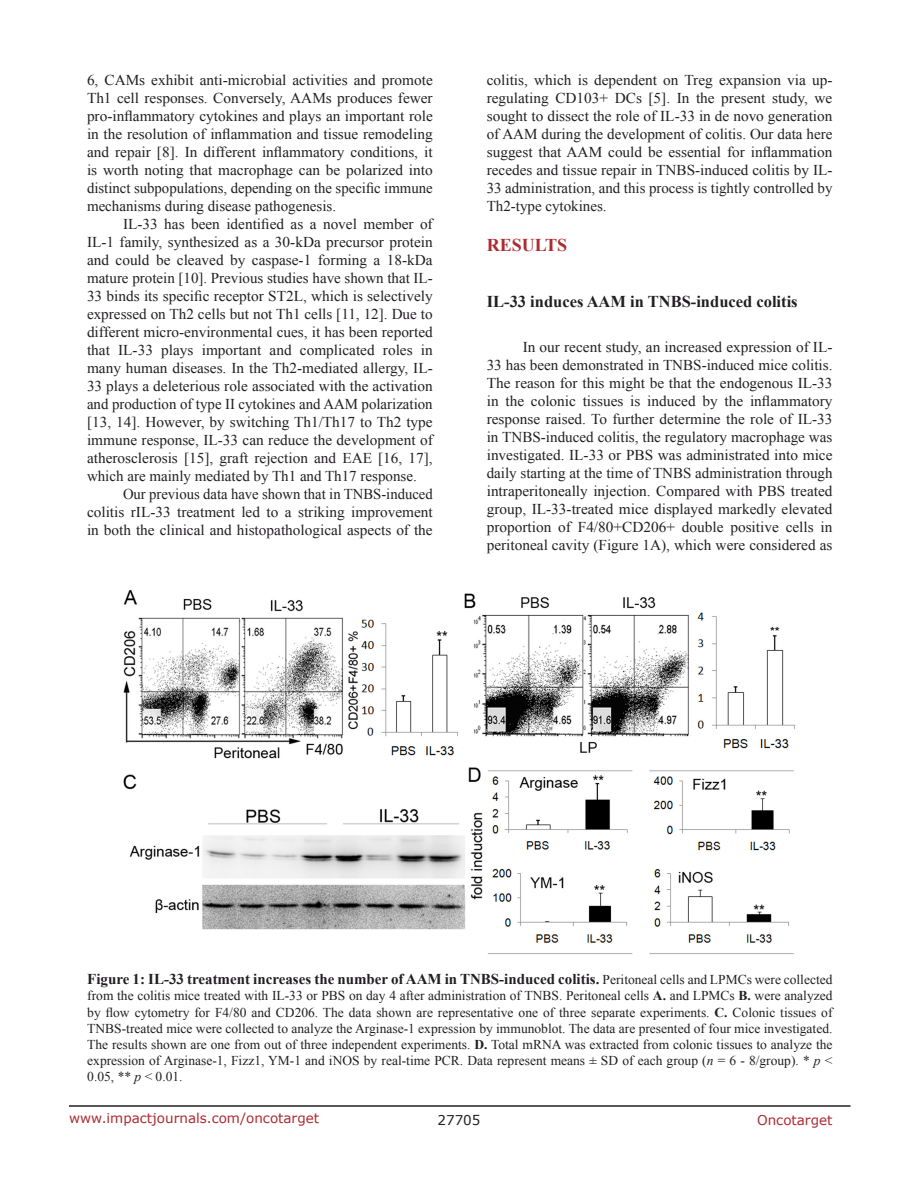
<style>
.page{position:relative;width:918px;height:1188px;background:#fff}
.page>*{position:absolute;margin:0;border:0;box-sizing:border-box;transform-origin:0 0}
.Heading{font:700 18px "Times New Roman";color:#ac2b31}
.SubHeading{font:700 16.5px "Times New Roman";color:#221f22}
.BodyText{font:15px/18px "Times New Roman";color:#221f22;text-align:justify}
.FigureText{font:700 15px "Times New Roman";color:#221f22}
.FigureText-2{font:13.5px/16.2px "Times New Roman";color:#221f22;text-align:justify}
.t1{font:13.5px "Verdana";color:#ac2b31}
.t2{font:13.5px "Verdana";color:#221f22}
.s1{font-weight:400;font-size:13.5px}
.s2{font-weight:700}
.s3{font-style:italic}
</style>
<div class="page">
<hr style="left:69px;top:1105px;width:781px;height:2px;background:#231f20">
<img style="left:123px;top:590px;width:672px;height:364px">
<p class="BodyText" style="left:87px;top:71px;width:347px">6, CAMs exhibit anti-microbial activities and promote Th1 cell responses. Conversely, AAMs produces fewer pro-inflammatory cytokines and plays an important role in the resolution of inflammation and tissue remodeling and repair [8]. In different inflammatory conditions, it is worth noting that macrophage can be polarized into distinct subpopulations, depending on the specific immune mechanisms during disease pathogenesis.</p>
<p class="BodyText" style="left:87px;top:215px;width:347px;text-indent:36px">IL-33 has been identified as a novel member of IL-1 family, synthesized as a 30-kDa precursor protein and could be cleaved by caspase-1 forming a 18-kDa mature protein [10]. Previous studies have shown that IL-33 binds its specific receptor ST2L, which is selectively expressed on Th2 cells but not Th1 cells [11, 12]. Due to different micro-environmental cues, it has been reported that IL-33 plays important and complicated roles in many human diseases. In the Th2-mediated allergy, IL-33 plays a deleterious role associated with the activation and production of type II cytokines and AAM polarization [13, 14]. However, by switching Th1/Th17 to Th2 type immune response, IL-33 can reduce the development of atherosclerosis [15], graft rejection and EAE [16, 17], which are mainly mediated by Th1 and Th17 response.</p>
<p class="BodyText" style="left:87px;top:485px;width:347px;text-indent:36px">Our previous data have shown that in TNBS-induced colitis rIL-33 treatment led to a striking improvement in both the clinical and histopathological aspects of the</p>
<p class="BodyText" style="left:487px;top:71px;width:347px">colitis, which is dependent on Treg expansion via up&shy;regulating CD103+ DCs [5]. In the present study, we sought to dissect the role of IL-33 in de novo generation of AAM during the development of colitis. Our data here suggest that AAM could be essential for inflammation recedes and tissue repair in TNBS-induced colitis by IL-33 administration, and this process is tightly controlled by Th2-type cytokines.</p>
<p class="Heading" style="left:487px;top:233px;width:82px">RESULTS</p>
<p class="SubHeading" style="left:487px;top:290px;width:312px">IL-33 induces AAM in TNBS-induced colitis</p>
<p class="BodyText" style="left:487px;top:338px;width:347px;text-indent:36px">In our recent study, an increased expression of IL-33 has been demonstrated in TNBS-induced mice colitis.<br>The reason for this might be that the endogenous IL-33 in the colonic tissues is induced by the inflammatory response raised. To further determine the role of IL-33 in TNBS-induced colitis, the regulatory macrophage was investigated. IL-33 or PBS was administrated into mice daily starting at the time of TNBS administration through intraperitoneally injection. Compared with PBS treated group, IL-33-treated mice displayed markedly elevated proportion of F4/80+CD206+ double positive cells in peritoneal cavity (Figure 1A), which were considered as</p>
<p class="FigureText" style="left:87px;top:969px;width:747px">Figure 1: IL-33 treatment increases the number of AAM in TNBS-induced colitis. <span class="s1">Peritoneal cells and LPMCs were collected</span></p>
<p class="FigureText-2" style="left:87px;top:988px;width:747px">from the colitis mice treated with IL-33 or PBS on day 4 after administration of TNBS. Peritoneal cells <span class="s2">A.</span> and LPMCs <span class="s2">B.</span> were analyzed by flow cytometry for F4/80 and CD206. The data shown are representative one of three separate experiments. <span class="s2">C.</span> Colonic tissues of TNBS-treated mice were collected to analyze the Arginase-1 expression by immunoblot. The data are presented of four mice investigated.<br>The results shown are one from out of three independent experiments. <span class="s2">D.</span> Total mRNA was extracted from colonic tissues to analyze the expression of Arginase-1, Fizz1, YM-1 and iNOS by real-time PCR. Data represent means ± SD of each group (<span class="s3">n</span> = 6 - 8/group). * <span class="s3">p</span> &lt; 0.05, ** <span class="s3">p</span> &lt; 0.01.</p>
<p class="t1" style="left:69px;top:1109px;width:252px">www.impactjournals.com/oncotarget</p>
<p class="t2" style="left:438px;top:1111px;width:44px">27705</p>
<p class="t1" style="left:757px;top:1111px;width:77px">Oncotarget</p>
</div>
